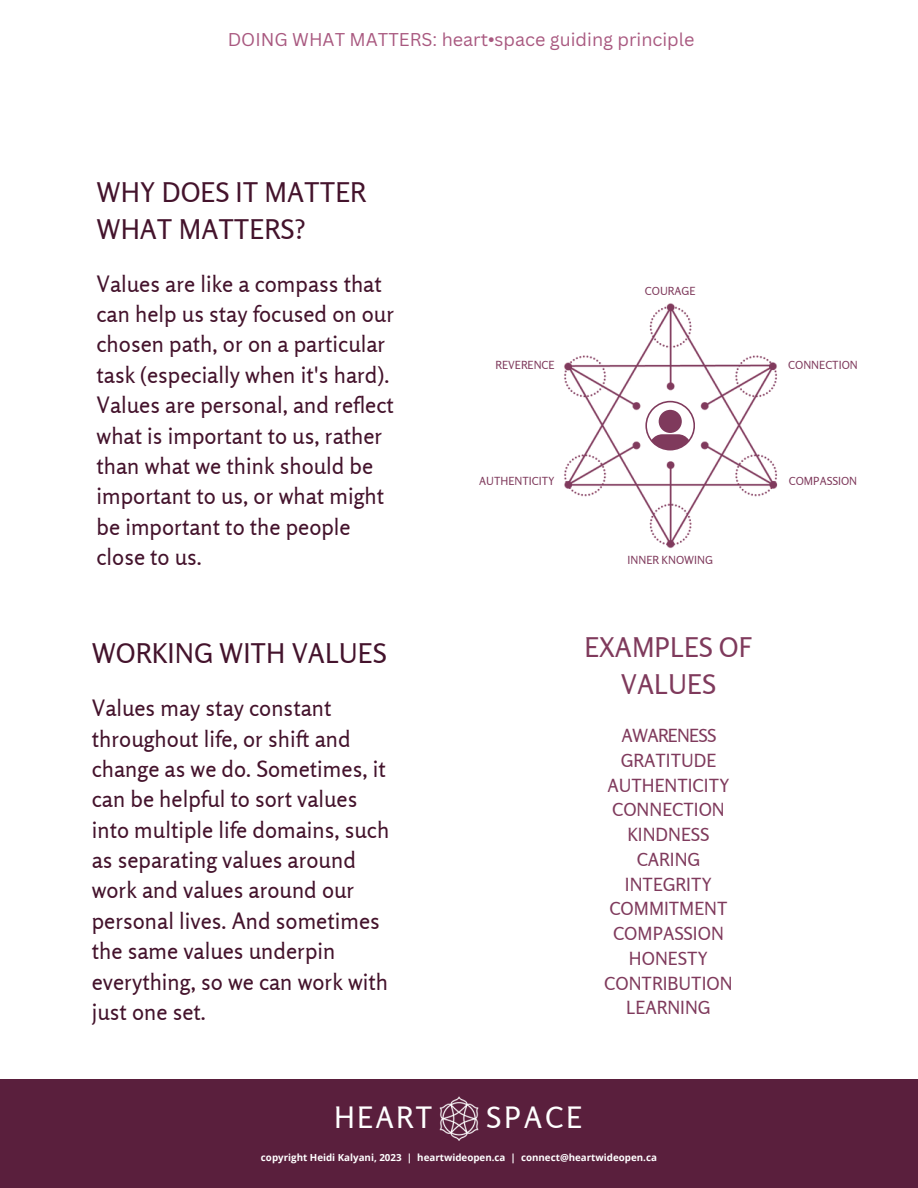
<style>
.page{position:relative;width:918px;height:1188px;background:#fff}
.page>*{position:absolute;margin:0;border:0;box-sizing:border-box;transform-origin:0 0}
.t1{font:29.25px "Rosario";letter-spacing:.085em;color:#fff}
.t2{font:27px/37.2px "Rosario";color:#44132c}
.t3{font:27px "Rosario";color:#7f3a5c}
.t4{font:22.5px/30.3px "Rosario";color:#44132c}
.t5{font:18px "Rosario";color:#7f3a5c}
.t6{font:18px "Canva Sans";color:#a95980}
.t7{font:18px "Rosario";letter-spacing:-.04em;color:#7f3a5c}
.t8{font:11.1px "Rosario";color:#7f3a5c}
.t9{font:700 9.75px "Open Sans";color:#fff}
</style>
<div class="page">
<div style="left:0;top:1079px;width:918px;height:109px;background:#5a1f3d"></div>
<img style="left:564px;top:303px;width:214px;height:246px">
<img style="left:439px;top:1096px;width:40px;height:44px">
<p class="t6" style="left:228px;top:27px;width:468px">DOING WHAT MATTERS: heart•space guiding principle</p>
<p class="t2" style="left:97px;top:173px;width:271px">WHY DOES IT MATTER<br>WHAT MATTERS?</p>
<p class="t4" style="left:97px;top:268px;width:299px">Values are like a compass that can help us stay focused on our chosen path, or on a particular task (especially when it's hard).<br>Values are personal, and reflect what is important to us, rather than what we think should be important to us, or what might be important to the people close to us.</p>
<p class="t2" style="left:92px;top:635px;width:296px">WORKING WITH VALUES</p>
<p class="t4" style="left:92px;top:693px;width:299px">Values may stay constant throughout life, or shift and change as we do. Sometimes, it can be helpful to sort values into multiple life domains, such as separating values around work and values around our personal lives. And sometimes the same values underpin everything, so we can work with just one set.</p>
<p class="t8" style="left:496px;top:359px;width:61px">REVERENCE</p>
<p class="t8" style="left:645px;top:285px;width:52px">COURAGE</p>
<p class="t8" style="left:479px;top:474px;width:77px">AUTHENTICITY</p>
<p class="t8" style="left:628px;top:553px;width:87px">INNER KNOWING</p>
<p class="t3" style="left:584px;top:630px;width:170px">EXAMPLES OF</p>
<p class="t3" style="left:621px;top:667px;width:96px">VALUES</p>
<p class="t7" style="left:621px;top:724px;width:96px">AWARENESS</p>
<p class="t5" style="left:621px;top:749px;width:97px">GRATITUDE</p>
<p class="t5" style="left:607px;top:774px;width:124px">AUTHENTICITY</p>
<p class="t5" style="left:612px;top:799px;width:114px">CONNECTION</p>
<p class="t5" style="left:627px;top:823px;width:84px">KINDNESS</p>
<p class="t5" style="left:637px;top:848px;width:65px">CARING</p>
<p class="t5" style="left:625px;top:873px;width:89px">INTEGRITY</p>
<p class="t5" style="left:609px;top:898px;width:120px">COMMITMENT</p>
<p class="t5" style="left:613px;top:922px;width:112px">COMPASSION</p>
<p class="t5" style="left:629px;top:947px;width:81px">HONESTY</p>
<p class="t5" style="left:604px;top:972px;width:130px">CONTRIBUTION</p>
<p class="t5" style="left:626px;top:997px;width:86px">LEARNING</p>
<p class="t1" style="left:334px;top:1100px;width:100px">HEART</p>
<p class="t1" style="left:486px;top:1100px;width:98px">SPACE</p>
<p class="t9" style="left:261px;top:1150px;width:397px">copyright Heidi Kalyani, 2023 | heartwideopen.ca | connect@heartwideopen.ca</p>
<p class="t8" style="left:788px;top:359px;width:71px">CONNECTION</p>
<p class="t8" style="left:789px;top:474px;width:70px">COMPASSION</p>
</div>
